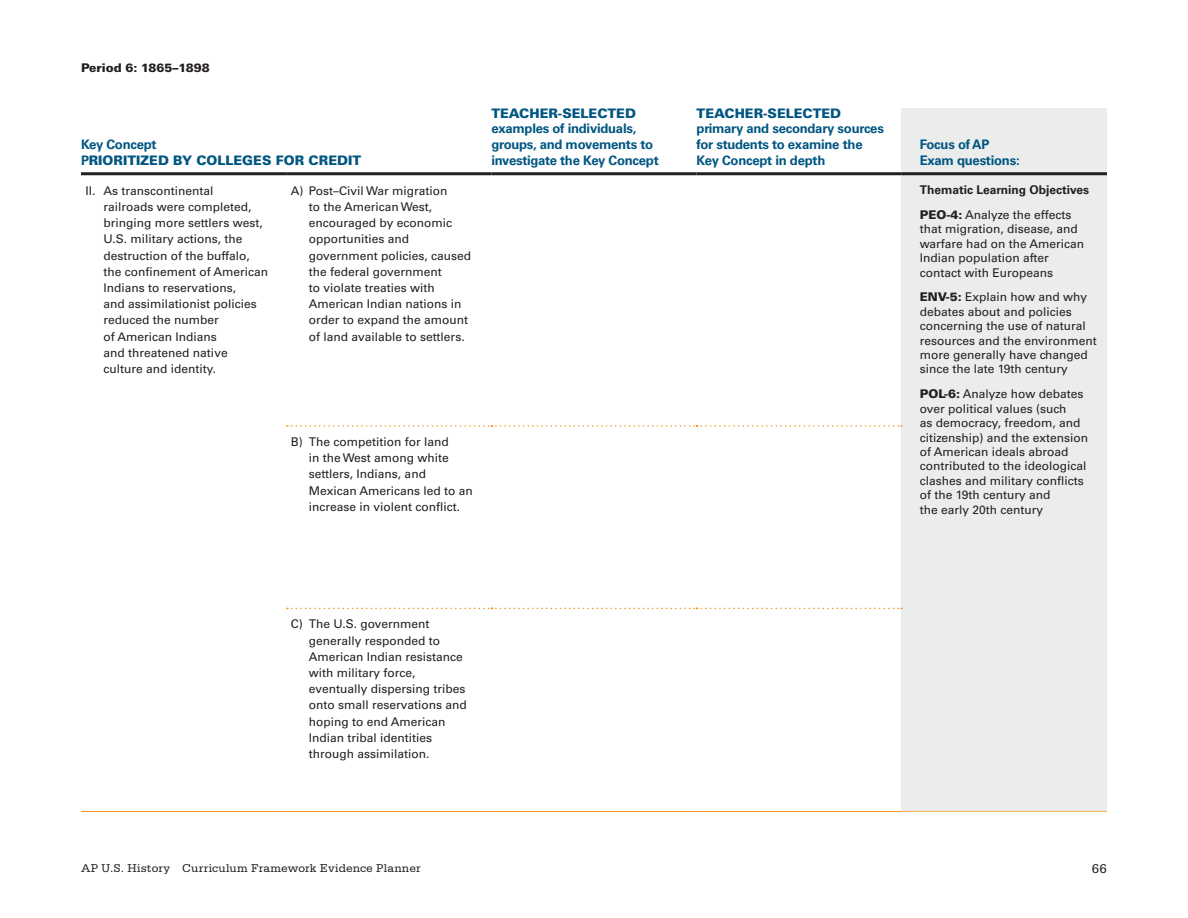
<style>
.page{position:relative;width:1188px;height:918px;background:#fff}
.page>*{position:absolute;margin:0;border:0;box-sizing:border-box;transform-origin:0 0}
.t1{font:13.5px "Serifa Std";color:#231f20}
.Table_Head{font:700 13.2px/15.8px "Univers LT Std";letter-spacing:-.02em;color:#005581}
.Table_Head-2{font:900 13.2px "Univers LT Std";color:#005581}
.Thematic_LO{font:12px/16.2px "Univers LT Std";color:#231f20}
.t2{font:12px "Serifa Std";letter-spacing:.015em;color:#231f20}
.Thematic_LO_Headline{font:700 12px "Univers LT Std";color:#231f20}
.t3{font:900 12px "Univers LT Std";color:#231f20}
.s1{font-weight:700}
.s2{font-weight:900}
</style>
<div class="page">
<div style="left:902px;top:108px;width:205px;height:66px;background:#ebecec"></div>
<div style="left:902px;top:174px;width:205px;height:637px;background:#ebecec"></div>
<hr style="left:491px;top:172px;width:206px;height:3px;background:#231f20">
<svg style="left:287px;top:608px;width:615px;height:1px"></svg>
<hr style="left:81px;top:811px;width:205px;height:1px;background:#f7941d">
<hr style="left:286px;top:811px;width:205px;height:1px;background:#f7941d">
<hr style="left:491px;top:811px;width:206px;height:1px;background:#f7941d">
<hr style="left:697px;top:811px;width:205px;height:1px;background:#f7941d">
<svg style="left:287px;top:425px;width:615px;height:2px"></svg>
<hr style="left:697px;top:172px;width:205px;height:3px;background:#231f20">
<hr style="left:902px;top:172px;width:205px;height:3px;background:#231f20">
<hr style="left:81px;top:172px;width:205px;height:3px;background:#231f20">
<hr style="left:286px;top:172px;width:205px;height:3px;background:#231f20">
<hr style="left:902px;top:811px;width:205px;height:1px;background:#fbb161">
<p class="t3" style="left:81px;top:61px;width:130px">Period 6: 1865–1898</p>
<p class="Table_Head" style="left:81px;top:137px;width:77px">Key Concept</p>
<p class="Table_Head-2" style="left:81px;top:152px;width:282px"><span class="s1">P</span>RIORITIZED BY COLLEGES FOR CREDIT</p>
<p class="Table_Head-2" style="left:491px;top:104px;width:146px">TEACHER-SELECTED</p>
<p class="Table_Head" style="left:491px;top:121px;width:169px">examples of individuals, groups, and movements to investigate the Key Concept</p>
<p class="Table_Head-2" style="left:697px;top:104px;width:146px">TEACHER-SELECTED</p>
<p class="Table_Head" style="left:697px;top:121px;width:189px">primary and secondary sources for students to examine the<br>Key Concept in depth</p>
<p class="Table_Head" style="left:920px;top:137px;width:101px">Focus of AP<br>Exam questions:</p>
<p class="Thematic_LO" style="left:104px;top:183px;width:166px;text-indent:-18px">II. As transcontinental<br>railroads were completed, bringing more settlers west,<br>U.S. military actions, the destruction of the buffalo, the confinement of American<br>Indians to reservations,<br>and assimilationist policies reduced the number<br>of American Indians<br>and threatened native culture and identity.</p>
<p class="Thematic_LO" style="left:309px;top:183px;width:164px;text-indent:-18px">A) Post–Civil War migration<br>to the American West, encouraged by economic opportunities and government policies, caused the federal government<br>to violate treaties with<br>American Indian nations in order to expand the amount of land available to settlers.</p>
<p class="Thematic_LO_Headline" style="left:920px;top:183px;width:171px">Thematic Learning Objectives</p>
<p class="Thematic_LO" style="left:920px;top:208px;width:166px;line-height:14.4px"><span class="s2">PEO-4:</span> Analyze the effects that migration, disease, and warfare had on the American<br>Indian population after contact with Europeans</p>
<p class="Thematic_LO" style="left:920px;top:290px;width:179px;line-height:14.4px"><span class="s2">ENV-5:</span> Explain how and why debates about and policies concerning the use of natural resources and the environment more generally have changed since the late 19th century</p>
<p class="Thematic_LO" style="left:920px;top:387px;width:170px;line-height:14.4px"><span class="s2">POL-6:</span> Analyze how debates over political values (such<br>as democracy, freedom, and citizenship) and the extension of American ideals abroad contributed to the ideological clashes and military conflicts of the 19th century and<br>the early 20th century</p>
<p class="Thematic_LO" style="left:309px;top:434px;width:166px;text-indent:-18px">B) The competition for land<br>in the West among white settlers, Indians, and<br>Mexican Americans led to an increase in violent conflict.</p>
<p class="Thematic_LO" style="left:309px;top:616px;width:160px;text-indent:-18px">C) The U.S. government generally responded to<br>American Indian resistance with military force, eventually dispersing tribes onto small reservations and hoping to end American<br>Indian tribal identities through assimilation.</p>
<p class="t2" style="left:81px;top:861px;width:341px">AP U.S. History Curriculum Framework Evidence Planner</p>
<p class="t1" style="left:1092px;top:861px;width:17px">66</p>
</div>
